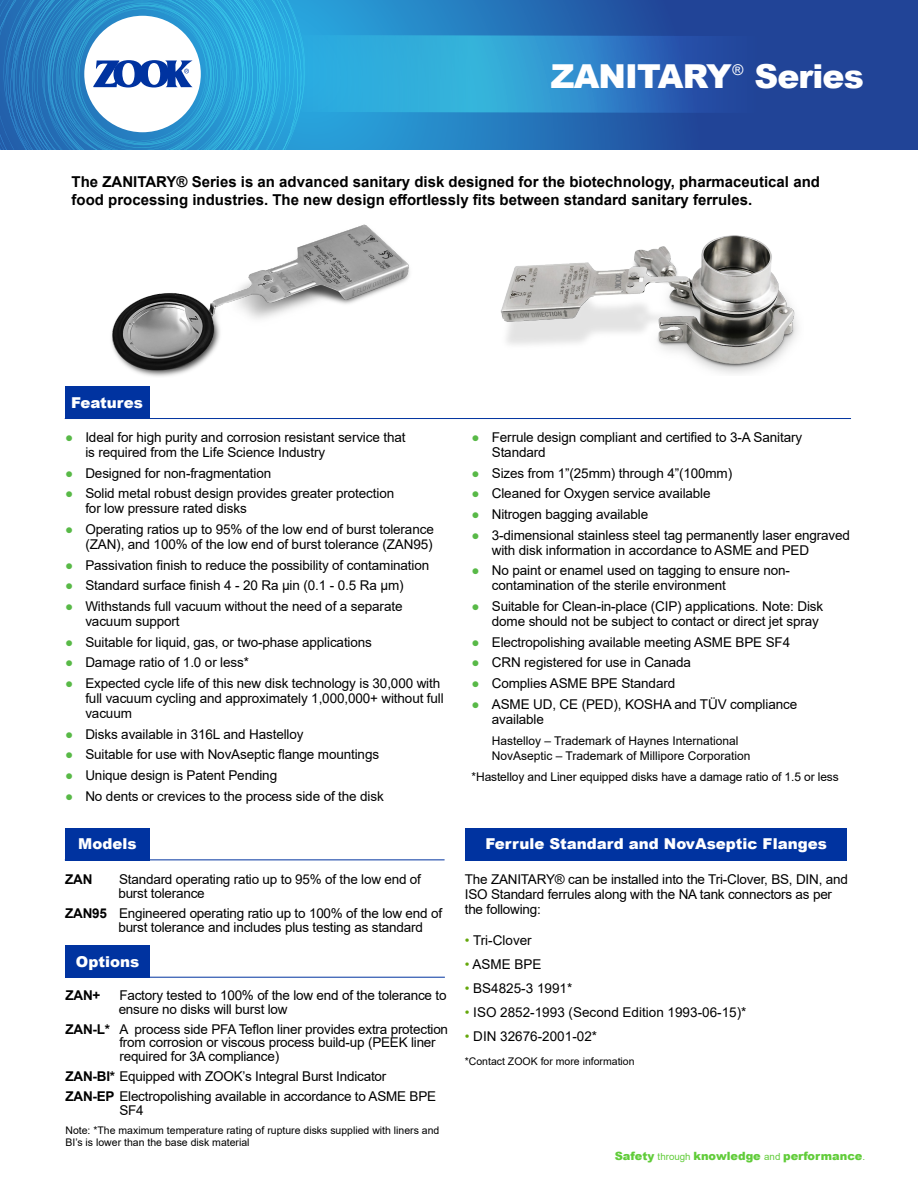
<style>
.page{position:relative;width:918px;height:1188px;background:#fff}
.page>*{position:absolute;margin:0;border:0;box-sizing:border-box;transform-origin:0 0}
.t1{font:900 33px "Arial";letter-spacing:-.025em;color:#fff}
.t2{font:700 15px/18px "Arial";color:#000}
.t3{font:900 15px "Arial";color:#fff}
.t4{font:13.5px/15px "Arial";letter-spacing:-.01em;color:#000}
.t5{font:700 13.5px "Arial";letter-spacing:-.015em;color:#000}
.Bullets{font:12px "Arial";color:#000}
.t6{font:900 11.4px "Arial";color:#61cc3a}
.t7{font:10.5px/12px "Arial";color:#000}
.s1{color:#58b947}
.s2{font-weight:700}
.s3{color:#64a70b}
.s4{font-weight:400;font-size:9.75px}
</style>
<div class="page">
<div style="left:758px;top:0;width:160px;height:150px;background:#214497"></div>
<svg style="left:0;top:0;width:758px;height:150px;background:#398dc8"></svg>
<div style="left:65px;top:386px;width:84px;height:33px;background:#0033a0"></div>
<div style="left:65px;top:828px;width:85px;height:32px;background:#0033a0"></div>
<div style="left:65px;top:945px;width:85px;height:33px;background:#0033a0"></div>
<div style="left:465px;top:828px;width:382px;height:32px;background:#0033a0"></div>
<img style="left:500px;top:235px;width:298px;height:139px">
<img style="left:111px;top:224px;width:299px;height:153px">
<hr style="left:65px;top:418px;width:786px;height:1px;background:#0033a0">
<hr style="left:65px;top:859px;width:380px;height:1px;background:#0033a0">
<hr style="left:65px;top:977px;width:380px;height:1px;background:#0033a0">
<h1 class="t1" style="left:551px;top:53px;width:315px">ZANITARY<sup>®</sup> Series</h1>
<p class="t2" style="left:72px;top:173px;width:750px">The ZANITARY® Series is an advanced sanitary disk designed for the biotechnology, pharmaceutical and food processing industries. The new design effortlessly fits between standard sanitary ferrules.</p>
<p class="t3" style="left:71px;top:391px;width:73px">Features</p>
<p class="t4" style="left:85px;top:430px;width:322px;text-indent:-20px"><span class="s1">●</span> Ideal for high purity and corrosion resistant service that is required from the Life Science Industry</p>
<p class="t4" style="left:65px;top:465px;width:208px"><span class="s1">●</span> Designed for non-fragmentation</p>
<p class="t4" style="left:85px;top:486px;width:310px;text-indent:-20px"><span class="s1">●</span> Solid metal robust design provides greater protection for low pressure rated disks</p>
<p class="t4" style="left:65px;top:522px;width:370px;text-align:right"><span class="s1">●</span> Operating ratios up to 95% of the low end of burst tolerance (ZAN), and 100% of the low end of burst tolerance (ZAN95)</p>
<p class="t4" style="left:65px;top:557px;width:366px"><span class="s1">●</span> Passivation finish to reduce the possibility of contamination</p>
<p class="t4" style="left:65px;top:578px;width:340px"><span class="s1">●</span> Standard surface finish 4 - 20 Ra µin (0.1 - 0.5 Ra µm)</p>
<p class="t4" style="left:85px;top:599px;width:319px;text-indent:-20px"><span class="s1">●</span> Withstands full vacuum without the need of a separate vacuum support</p>
<p class="t4" style="left:65px;top:634px;width:308px"><span class="s1">●</span> Suitable for liquid, gas, or two-phase applications</p>
<p class="t4" style="left:65px;top:655px;width:185px"><span class="s1">●</span> Damage ratio of 1.0 or less*</p>
<p class="t4" style="left:85px;top:676px;width:360px;text-indent:-20px"><span class="s1">●</span> Expected cycle life of this new disk technology is 30,000 with full vacuum cycling and approximately 1,000,000+ without full vacuum</p>
<p class="t4" style="left:65px;top:726px;width:240px"><span class="s1">●</span> Disks available in 316L and Hastelloy</p>
<p class="t4" style="left:65px;top:747px;width:316px"><span class="s1">●</span> Suitable for use with NovAseptic flange mountings</p>
<p class="t4" style="left:65px;top:768px;width:214px"><span class="s1">●</span> Unique design is Patent Pending</p>
<p class="t4" style="left:65px;top:788px;width:320px"><span class="s1">●</span> No dents or crevices to the process side of the disk</p>
<p class="t3" style="left:78px;top:833px;width:60px">Models</p>
<p class="t5" style="left:65px;top:870px;width:29px">ZAN</p>
<p class="t4" style="left:119px;top:872px;width:303px">Standard operating ratio up to 95% of the low end of</p>
<p class="t4" style="left:118px;top:886px;width:88px">burst tolerance</p>
<p class="t4" style="left:65px;top:906px;width:379px"><span class="s2">ZAN95</span> Engineered operating ratio up to 100% of the low end of</p>
<p class="t4" style="left:118px;top:919px;width:306px">burst tolerance and includes plus testing as standard</p>
<p class="t3" style="left:76px;top:951px;width:65px">Options</p>
<p class="t5" style="left:65px;top:986px;width:37px">ZAN+</p>
<p class="t4" style="left:119px;top:988px;width:329px">Factory tested to 100% of the low end of the tolerance to</p>
<p class="t4" style="left:119px;top:1001px;width:170px">ensure no disks will burst low</p>
<p class="t4" style="left:65px;top:1022px;width:384px"><span class="s2">ZAN-L*</span> A process side PFA Teflon liner provides extra protection</p>
<p class="t4" style="left:119px;top:1035px;width:318px">from corrosion or viscous process build-up (PEEK liner</p>
<p class="t4" style="left:119px;top:1049px;width:161px">required for 3A compliance)</p>
<p class="t4" style="left:65px;top:1069px;width:322px"><span class="s2">ZAN-BI*</span> Equipped with ZOOK’s Integral Burst Indicator</p>
<p class="t4" style="left:119px;top:1090px;width:318px;line-height:13.5px;text-indent:-54px"><span class="s2">ZAN-EP</span> Electropolishing available in accordance to ASME BPE<br>SF4</p>
<p class="t7" style="left:65px;top:1124px;width:376px">Note: *The maximum temperature rating of rupture disks supplied with liners and<br>BI’s is lower than the base disk material</p>
<p class="t4" style="left:492px;top:430px;width:312px;text-indent:-20px"><span class="s1">●</span> Ferrule design compliant and certified to 3-A Sanitary<br>Standard</p>
<p class="t4" style="left:472px;top:465px;width:262px"><span class="s1">●</span> Sizes from 1”(25mm) through 4”(100mm)</p>
<p class="t4" style="left:472px;top:486px;width:241px"><span class="s1">●</span> Cleaned for Oxygen service available</p>
<p class="t4" style="left:472px;top:507px;width:178px"><span class="s1">●</span> Nitrogen bagging available</p>
<p class="t4" style="left:492px;top:527px;width:360px;text-indent:-20px"><span class="s1">●</span> 3-dimensional stainless steel tag permanently laser engraved with disk information in accordance to ASME and PED</p>
<p class="t4" style="left:492px;top:563px;width:300px;text-indent:-20px"><span class="s1">●</span> No paint or enamel used on tagging to ensure non&shy;contamination of the sterile environment</p>
<p class="t4" style="left:492px;top:599px;width:333px;text-indent:-20px"><span class="s1">●</span> Suitable for Clean-in-place (CIP) applications. Note: Disk dome should not be subject to contact or direct jet spray</p>
<p class="t4" style="left:472px;top:634px;width:320px"><span class="s1">●</span> Electropolishing available meeting ASME BPE SF4</p>
<p class="t4" style="left:472px;top:655px;width:221px"><span class="s1">●</span> CRN registered for use in Canada</p>
<p class="t4" style="left:472px;top:676px;width:205px"><span class="s1">●</span> Complies ASME BPE Standard</p>
<p class="t4" style="left:492px;top:696px;width:307px;text-indent:-20px"><span class="s1">●</span> ASME UD, CE (PED), KOSHA and TÜV compliance available</p>
<p class="Bullets" style="left:492px;top:733px;width:248px">Hastelloy – Trademark of Haynes International</p>
<p class="Bullets" style="left:492px;top:748px;width:260px">NovAseptic – Trademark of Millipore Corporation</p>
<p class="Bullets" style="left:472px;top:769px;width:369px">*Hastelloy and Liner equipped disks have a damage ratio of 1.5 or less</p>
<p class="t3" style="left:485px;top:833px;width:343px">Ferrule Standard and NovAseptic Flanges</p>
<p class="t4" style="left:465px;top:872px;width:385px">The ZANITARY® can be installed into the Tri-Clover, BS, DIN, and</p>
<p class="t4" style="left:465px;top:887px;width:369px">ISO Standard ferrules along with the NA tank connectors as per</p>
<p class="t4" style="left:465px;top:902px;width:78px">the following:</p>
<p class="t4" style="left:465px;top:933px;width:68px"><span class="s3">•</span> Tri-Clover</p>
<p class="t4" style="left:465px;top:957px;width:78px"><span class="s3">•</span> ASME BPE</p>
<p class="t4" style="left:465px;top:981px;width:109px"><span class="s3">•</span> BS4825-3 1991*</p>
<p class="t4" style="left:465px;top:1005px;width:283px"><span class="s3">•</span> ISO 2852-1993 (Second Edition 1993-06-15)*</p>
<p class="t4" style="left:465px;top:1029px;width:134px"><span class="s3">•</span> DIN 32676-2001-02*</p>
<p class="t7" style="left:465px;top:1055px;width:171px">*Contact ZOOK for more information</p>
<p class="t6" style="left:615px;top:1148px;width:252px">Safety <span class="s4">through</span> knowledge <span class="s4">and</span> performance<span class="s4">.</span></p>
</div>
